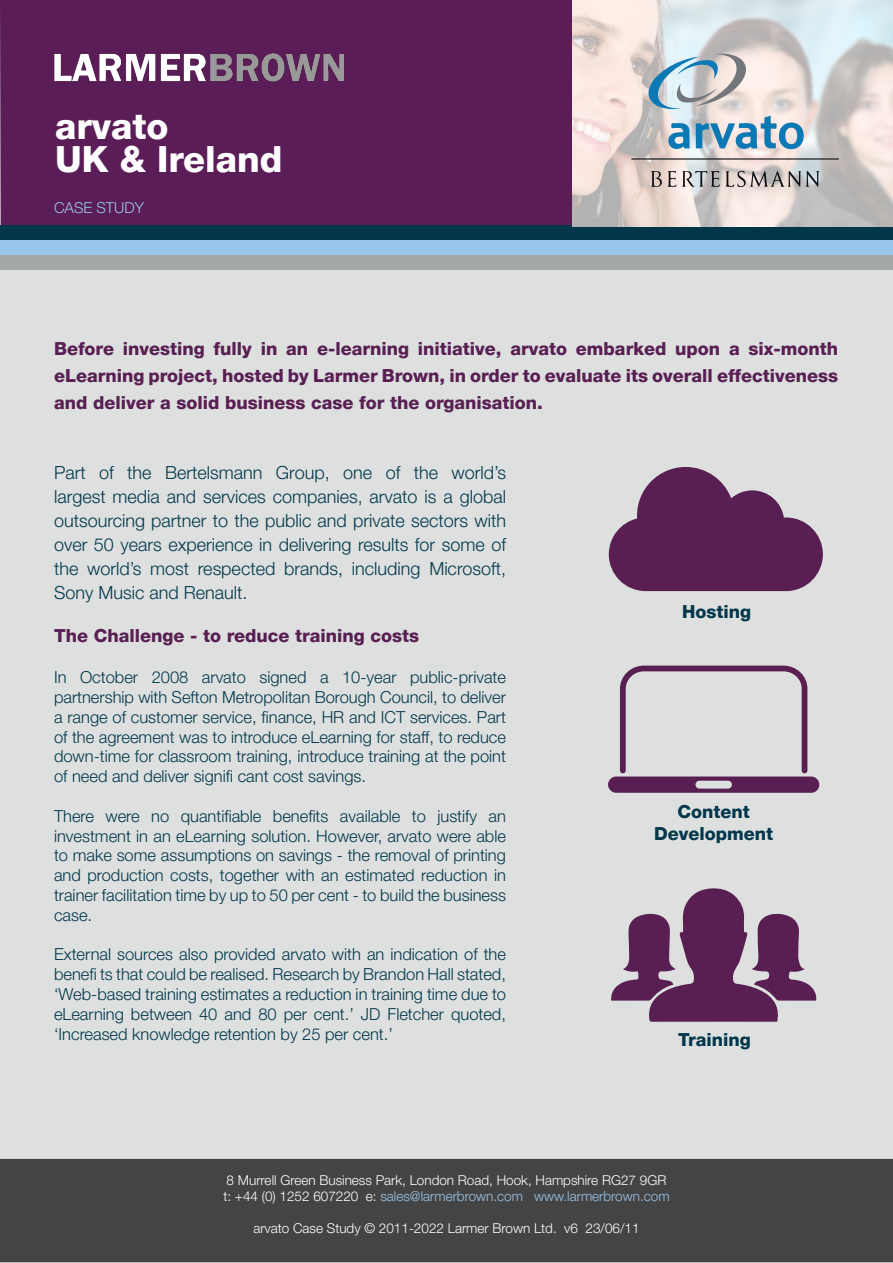
<style>
.page{position:relative;width:893px;height:1263px;background:#fff}
.page>*{position:absolute;margin:0;border:0;box-sizing:border-box;transform-origin:0 0}
.t1{font:800 36px "Helvetica Neue LT Pro";color:#fff}
.t2{font:300 18px/24px "Helvetica Neue LT Pro";color:#03374c;text-align:justify}
.t3{font:800 18px/27px "Helvetica Neue LT Pro";color:#591f53;text-align:justify}
.t4{font:800 18px "Helvetica Neue LT Pro";color:#03374c}
.t5{font:300 16.5px/19.8px "Helvetica Neue LT Pro";color:#03374c;text-align:justify}
.t6{font:300 15px "Helvetica Neue LT Pro";color:#9bc4e8}
.t7{font:300 13.5px "Helvetica Neue LT Pro";color:#fff}
.t8{font:300 13.5px "Helvetica Neue LT Pro";color:#9bc4e8}
.s1{color:#fff}
</style>
<div class="page">
<div style="left:1px;top:1px;width:892px;height:1261px;background:#dde0df"></div>
<div style="left:0;top:0;width:573px;height:225px;background:#5b1d58"></div>
<div style="left:0;top:225px;width:893px;height:15px;background:#03364b"></div>
<div style="left:0;top:241px;width:893px;height:14px;background:#98c5e9"></div>
<div style="left:0;top:255px;width:893px;height:15px;background:#a4a8a9"></div>
<img style="left:41px;top:28px;width:315px;height:78px">
<div style="left:0;top:1159px;width:893px;height:103px;background:#444"></div>
<svg style="left:611px;top:888px;width:206px;height:134px"></svg>
<svg style="left:608px;top:666px;width:211px;height:127px"></svg>
<svg style="left:609px;top:467px;width:214px;height:124px"></svg>
<svg style="left:573px;top:0;width:320px;height:226px;background:#ded7d5"></svg>
<svg style="left:631px;top:158px;width:208px;height:2px"></svg>
<svg style="left:648px;top:53px;width:98px;height:56px;background:#b7c2c9"></svg>
<svg style="left:668px;top:123px;width:22px;height:26px"></svg>
<svg style="left:696px;top:116px;width:108px;height:34px;background:#93b6cb"></svg>
<svg style="left:651px;top:171px;width:25px;height:16px"></svg>
<svg style="left:682px;top:171px;width:138px;height:16px"></svg>
<p class="t1" style="left:55px;top:105px;width:115px">arvato</p>
<p class="t1" style="left:55px;top:138px;width:229px">UK &amp; Ireland</p>
<p class="t6" style="left:54px;top:199px;width:92px">CASE STUDY</p>
<p class="t3" style="left:54px;top:335px;width:786px">Before investing fully in an e-learning initiative, arvato embarked upon a six-month eLearning project, hosted by Larmer Brown, in order to evaluate its overall effectiveness and deliver a solid business case for the organisation.</p>
<p class="t2" style="left:54px;top:460px;width:454px">Part of the Bertelsmann Group, one of the world’s largest media and services companies, arvato is a global outsourcing partner to the public and private sectors with over 50 years experience in delivering results for some of the world’s most respected brands, including Microsoft, Sony Music and Renault.</p>
<p class="t3" style="left:54px;top:622px;width:367px">The Challenge - to reduce training costs</p>
<p class="t5" style="left:54px;top:667px;width:454px">In October 2008 arvato signed a 10-year public-private partnership with Sefton Metropolitan Borough Council, to deliver a range of customer service, finance, HR and ICT services. Part of the agreement was to introduce eLearning for staff, to reduce down-time for classroom training, introduce training at the point of need and deliver signifi cant cost savings.</p>
<p class="t5" style="left:54px;top:806px;width:454px">There were no quantifiable benefits available to justify an investment in an eLearning solution. However, arvato were able to make some assumptions on savings - the removal of printing and production costs, together with an estimated reduction in trainer facilitation time by up to 50 per cent - to build the business case.</p>
<p class="t5" style="left:54px;top:944px;width:454px">External sources also provided arvato with an indication of the benefi ts that could be realised. Research by Brandon Hall stated, ‘Web-based training estimates a reduction in training time due to eLearning between 40 and 80 per cent.’ JD Fletcher quoted, ‘Increased knowledge retention by 25 per cent.’</p>
<p class="t4" style="left:682px;top:601px;width:71px">Hosting</p>
<p class="t4" style="left:677px;top:801px;width:74px">Content</p>
<p class="t4" style="left:654px;top:823px;width:120px">Development</p>
<p class="t4" style="left:678px;top:1029px;width:74px">Training</p>
<p class="t7" style="left:227px;top:1172px;width:441px">8 Murrell Green Business Park, London Road, Hook, Hampshire RG27 9GR</p>
<p class="t8" style="left:223px;top:1188px;width:448px"><span class="s1">t: +44 (0) 1252 607220 e:</span> sales@larmerbrown.com www.larmerbrown.com</p>
<p class="t7" style="left:253px;top:1220px;width:388px">arvato Case Study © 2011-2022 Larmer Brown Ltd. v6 23/06/11</p>
</div>
